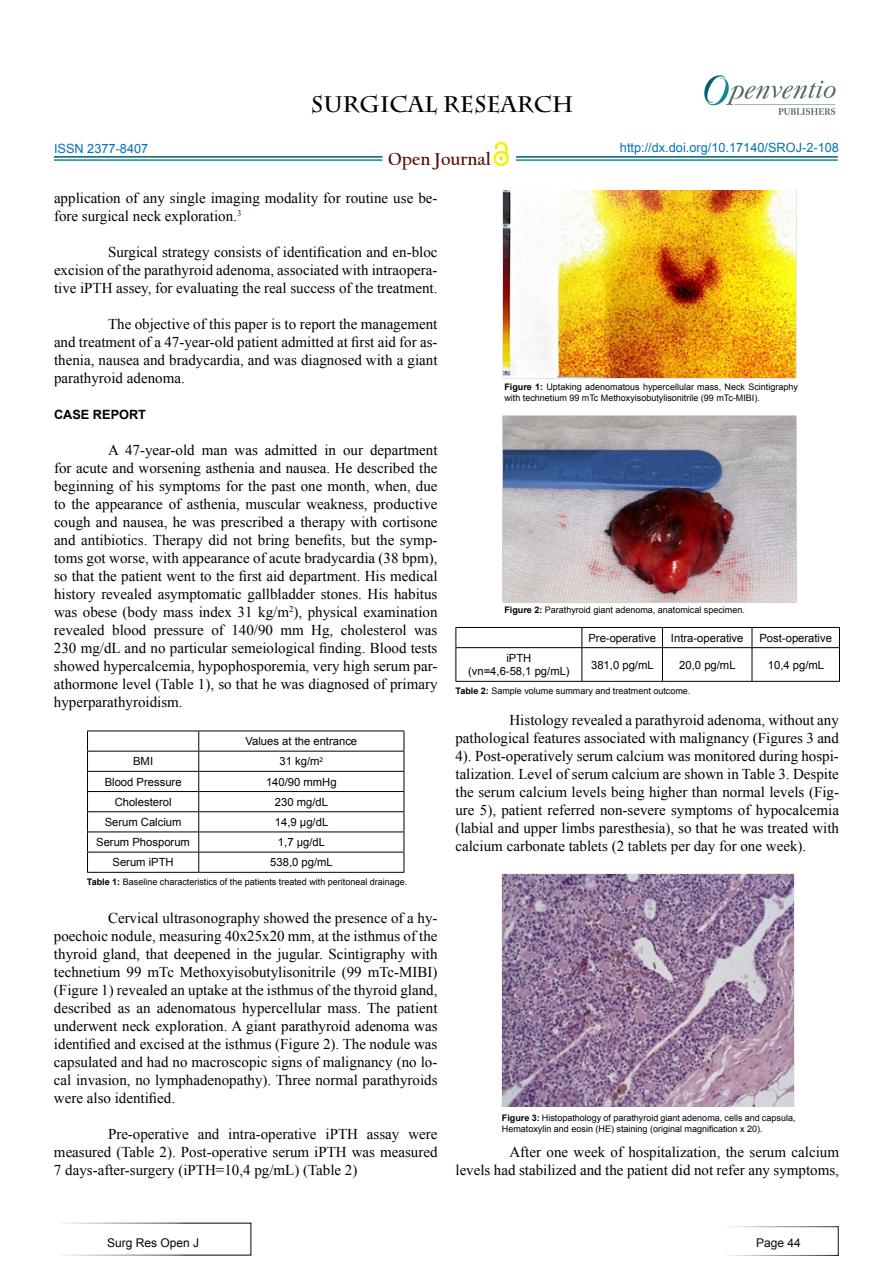
<style>
.page{position:relative;width:893px;height:1263px;background:#fff}
.page>*{position:absolute;margin:0;border:0;box-sizing:border-box;transform-origin:0 0}
.t1{font:700 22.5px "Charlemagne Std";color:#000}
.t2{font:700 18.15px "Californian FB";color:#580b05}
.t3{font:15px/18px "Times New Roman";color:#000;text-align:justify}
.t4{font:12.75px "Arial";color:#0072bc}
.t5{font:12.75px "Arial";color:#0071bc}
.t6{font:700 12.75px "Arial";color:#000}
.t7{font:12px "Arial";color:#000}
.t8{font:12px "Arial";color:#0a0a0b}
.t9{font:11.25px/13.5px "Arial";color:#000;text-align:center}
.t10{font:9px/10.8px "Arial";color:#000}
.s1{font-weight:700}
</style>
<div class="page">
<hr style="left:54px;top:156px;width:328px;height:2px;background:#015d75">
<hr style="left:54px;top:159px;width:328px;height:2px;background:#0a8b93">
<hr style="left:516px;top:156px;width:322px;height:2px;background:#015d75">
<hr style="left:516px;top:159px;width:322px;height:2px;background:#0a8b93">
<svg style="left:493px;top:151px;width:16px;height:15px"></svg>
<div style="left:496px;top:153px;width:10px;height:11px;background:#fff;border-radius:50%"></div>
<svg style="left:495px;top:141px;width:13px;height:20px"></svg>
<div style="left:55px;top:1223px;width:196px;height:32px;border:1px solid #fff"></div>
<div style="left:723px;top:1226px;width:116px;height:30px;border:1px solid #fff"></div>
<img style="left:704px;top:75px;width:132px;height:40px">
<hr style="left:87px;top:731px;width:112px;height:1px;background:#000">
<hr style="left:199px;top:731px;width:205px;height:1px;background:#000">
<hr style="left:87px;top:751px;width:112px;height:1px;background:#000">
<hr style="left:199px;top:751px;width:205px;height:1px;background:#000">
<hr style="left:87px;top:771px;width:112px;height:1px;background:#000">
<hr style="left:199px;top:771px;width:205px;height:1px;background:#000">
<hr style="left:87px;top:791px;width:112px;height:1px;background:#000">
<hr style="left:199px;top:791px;width:205px;height:1px;background:#000">
<hr style="left:87px;top:811px;width:112px;height:1px;background:#000">
<hr style="left:199px;top:811px;width:205px;height:1px;background:#000">
<hr style="left:87px;top:831px;width:112px;height:1px;background:#000">
<hr style="left:199px;top:831px;width:205px;height:1px;background:#000">
<hr style="left:87px;top:852px;width:112px;height:1px;background:#000">
<svg style="left:87px;top:731px;width:1px;height:141px"></svg>
<hr style="left:199px;top:852px;width:205px;height:1px;background:#000">
<svg style="left:198px;top:731px;width:1px;height:141px"></svg>
<svg style="left:404px;top:731px;width:1px;height:141px"></svg>
<hr style="left:87px;top:872px;width:112px;height:1px;background:#000">
<hr style="left:199px;top:872px;width:205px;height:1px;background:#000">
<hr style="left:455px;top:627px;width:127px;height:1px;background:#000">
<svg style="left:455px;top:628px;width:1px;height:19px"></svg>
<hr style="left:582px;top:627px;width:80px;height:1px;background:#000">
<svg style="left:581px;top:628px;width:1px;height:19px"></svg>
<hr style="left:662px;top:627px;width:90px;height:1px;background:#000">
<svg style="left:662px;top:628px;width:1px;height:19px"></svg>
<hr style="left:752px;top:627px;width:88px;height:1px;background:#000">
<svg style="left:752px;top:628px;width:1px;height:19px"></svg>
<svg style="left:839px;top:628px;width:1px;height:19px"></svg>
<hr style="left:455px;top:647px;width:127px;height:1px;background:#000">
<hr style="left:455px;top:648px;width:1px;height:33px;background:#000">
<hr style="left:582px;top:647px;width:80px;height:1px;background:#000">
<hr style="left:581px;top:648px;width:1px;height:33px;background:#000">
<hr style="left:662px;top:647px;width:90px;height:1px;background:#000">
<hr style="left:662px;top:648px;width:1px;height:33px;background:#000">
<hr style="left:752px;top:647px;width:88px;height:1px;background:#000">
<hr style="left:752px;top:648px;width:1px;height:33px;background:#000">
<hr style="left:839px;top:648px;width:1px;height:33px;background:#000">
<hr style="left:455px;top:681px;width:127px;height:1px;background:#000">
<hr style="left:582px;top:681px;width:80px;height:1px;background:#000">
<hr style="left:662px;top:681px;width:90px;height:1px;background:#000">
<hr style="left:752px;top:681px;width:88px;height:1px;background:#000">
<img style="left:503px;top:190px;width:293px;height:188px">
<img style="left:502px;top:416px;width:294px;height:186px">
<img style="left:502px;top:874px;width:292px;height:233px">
<p class="t5" style="left:54px;top:140px;width:96px">ISSN 2377-8407</p>
<h1 class="t1" style="left:311px;top:91px;width:264px">SURGICAL RESEARCH</h1>
<p class="t2" style="left:388px;top:148px;width:104px">Open Journal</p>
<p class="t4" style="left:620px;top:139px;width:220px">http://dx.doi.org/10.17140/SROJ-2-108</p>
<p class="t3" style="left:54px;top:189px;width:385px">application of any single imaging modality for routine use be&shy;fore surgical neck exploration.<sup>3</sup></p>
<p class="t3" style="left:54px;top:243px;width:385px;text-indent:54px">Surgical strategy consists of identification and en-bloc excision of the parathyroid adenoma, associated with intraopera&shy;tive iPTH assey, for evaluating the real success of the treatment.</p>
<p class="t3" style="left:54px;top:315px;width:385px;text-indent:54px">The objective of this paper is to report the management and treatment of a 47-year-old patient admitted at first aid for as&shy;thenia, nausea and bradycardia, and was diagnosed with a giant parathyroid adenoma.</p>
<p class="t6" style="left:54px;top:406px;width:94px">CASE REPORT</p>
<p class="t3" style="left:54px;top:441px;width:385px;text-indent:54px">A 47-year-old man was admitted in our department for acute and worsening asthenia and nausea. He described the beginning of his symptoms for the past one month, when, due to the appearance of asthenia, muscular weakness, productive cough and nausea, he was prescribed a therapy with cortisone and antibiotics. Therapy did not bring benefits, but the symp&shy;toms got worse, with appearance of acute bradycardia (38 bpm), so that the patient went to the first aid department. His medical history revealed asymptomatic gallbladder stones. His habitus was obese (body mass index 31 kg/m<sup>2</sup>), physical examination revealed blood pressure of 140/90 mm Hg, cholesterol was 230 mg/dL and no particular semeiological finding. Blood tests showed hypercalcemia, hypophosporemia, very high serum par&shy;athormone level (Table 1), so that he was diagnosed of primary hyperparathyroidism.</p>
<p class="t9" style="left:245px;top:734px;width:113px">Values at the entrance</p>
<p class="t9" style="left:133px;top:755px;width:22px">BMI</p>
<p class="t9" style="left:280px;top:755px;width:45px">31 kg/m<sup>2</sup></p>
<p class="t9" style="left:105px;top:775px;width:78px">Blood Pressure</p>
<p class="t9" style="left:266px;top:775px;width:72px">140/90 mmHg</p>
<p class="t9" style="left:115px;top:795px;width:58px">Cholesterol</p>
<p class="t9" style="left:275px;top:795px;width:55px">230 mg/dL</p>
<p class="t9" style="left:105px;top:815px;width:78px">Serum Calcium</p>
<p class="t9" style="left:275px;top:815px;width:55px">14,9 µg/dL</p>
<p class="t9" style="left:96px;top:835px;width:95px">Serum Phosporum</p>
<p class="t9" style="left:278px;top:835px;width:49px">1,7 µg/dL</p>
<p class="t9" style="left:112px;top:856px;width:63px">Serum iPTH</p>
<p class="t9" style="left:270px;top:856px;width:64px">538,0 pg/mL</p>
<p class="t10" style="left:87px;top:876px;width:322px"><span class="s1">Table 1:</span> Baseline characteristics of the patients treated with peritoneal drainage.</p>
<p class="t3" style="left:54px;top:909px;width:385px;text-indent:54px">Cervical ultrasonography showed the presence of a hy&shy;poechoic nodule, measuring 40x25x20 mm, at the isthmus of the thyroid gland, that deepened in the jugular. Scintigraphy with technetium 99 mTc Methoxyisobutylisonitrile (99 mTc-MIBI) (Figure 1) revealed an uptake at the isthmus of the thyroid gland, described as an adenomatous hypercellular mass. The patient underwent neck exploration. A giant parathyroid adenoma was identified and excised at the isthmus (Figure 2). The nodule was capsulated and had no macroscopic signs of malignancy (no lo&shy;cal invasion, no lymphadenopathy). Three normal parathyroids were also identified.</p>
<p class="t3" style="left:54px;top:1125px;width:385px;text-indent:54px">Pre-operative and intra-operative iPTH assay were measured (Table 2). Post-operative serum iPTH was measured 7 days-after-surgery (iPTH=10,4 pg/mL) (Table 2)</p>
<p class="t10" style="left:504px;top:381px;width:295px"><span class="s1">Figure 1:</span> Uptaking adenomatous hypercellular mass, Neck Scintigraphy with technetium 99 mTc Methoxyisobutylisonitrile (99 mTc-MIBI).</p>
<p class="t10" style="left:504px;top:605px;width:242px"><span class="s1">Figure 2:</span> Parathyroid giant adenoma, anatomical specimen.</p>
<p class="t9" style="left:588px;top:631px;width:69px">Pre-operative</p>
<p class="t9" style="left:671px;top:631px;width:74px">Intra-operative</p>
<p class="t9" style="left:759px;top:631px;width:74px">Post-operative</p>
<p class="t9" style="left:468px;top:651px;width:103px">iPTH<br>(vn=4,6-58,1 pg/mL)</p>
<p class="t9" style="left:591px;top:658px;width:64px">381,0 pg/mL</p>
<p class="t9" style="left:679px;top:658px;width:58px">20,0 pg/mL</p>
<p class="t9" style="left:768px;top:658px;width:58px">10,4 pg/mL</p>
<p class="t10" style="left:455px;top:686px;width:236px"><span class="s1">Table 2:</span> Sample volume summary and treatment outcome.</p>
<p class="t3" style="left:455px;top:711px;width:385px;text-indent:54px">Histology revealed a parathyroid adenoma, without any pathological features associated with malignancy (Figures 3 and 4). Post-operatively serum calcium was monitored during hospi&shy;talization. Level of serum calcium are shown in Table 3. Despite the serum calcium levels being higher than normal levels (Fig&shy;ure 5), patient referred non-severe symptoms of hypocalcemia (labial and upper limbs paresthesia), so that he was treated with calcium carbonate tablets (2 tablets per day for one week).</p>
<p class="t10" style="left:502px;top:1112px;width:295px"><span class="s1">Figure 3:</span> Histopathology of parathyroid giant adenoma, cells and capsula,<br>Hematoxylin and eosin (HE) staining (original magnification x 20).</p>
<p class="t3" style="left:455px;top:1143px;width:385px;text-align:right">After one week of hospitalization, the serum calcium<br>levels had stabilized and the patient did not refer any symptoms,</p>
<p class="t7" style="left:107px;top:1234px;width:94px">Surg Res Open J</p>
<p class="t8" style="left:756px;top:1234px;width:46px">Page 44</p>
</div>
